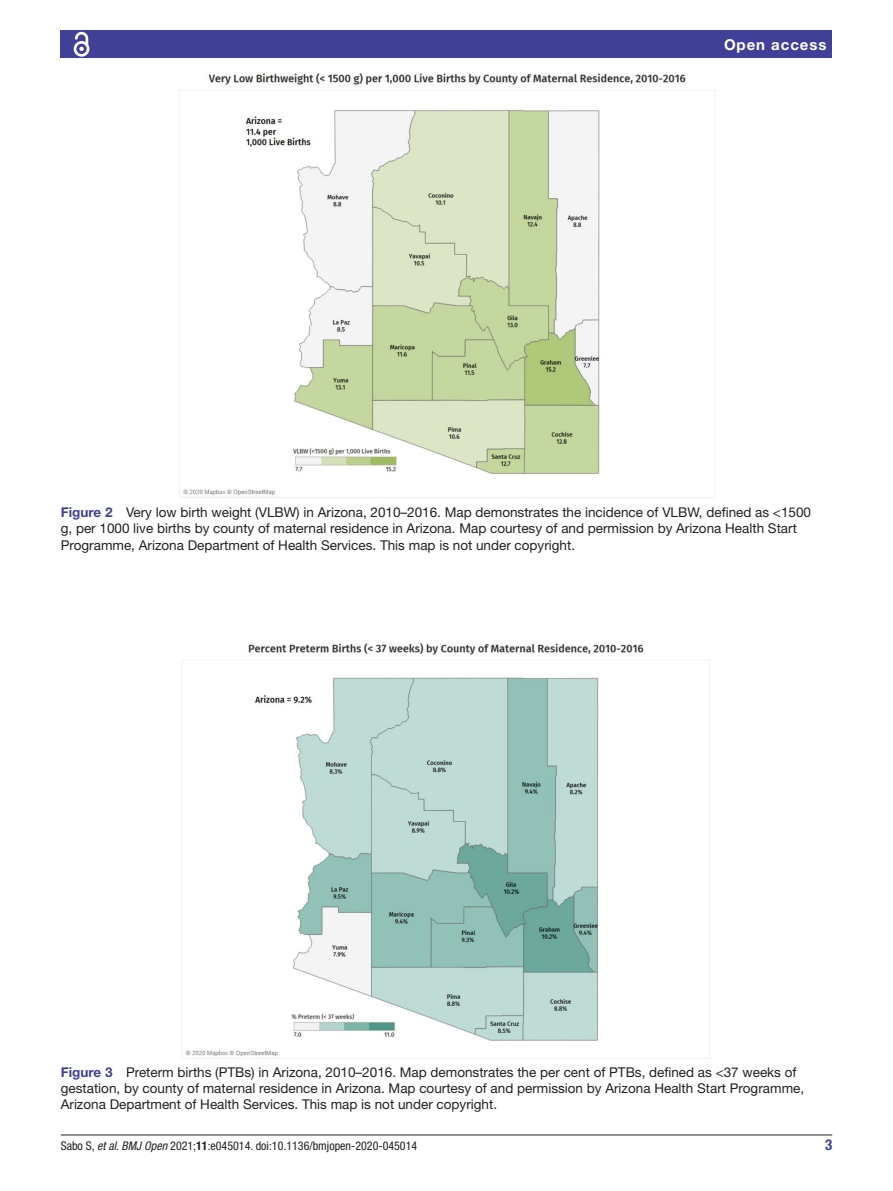
<style>
.page{position:relative;width:893px;height:1191px;background:#fff}
.page>*{position:absolute;margin:0;border:0;box-sizing:border-box;transform-origin:0 0}
.t1{font:700 15px "Helvetica Neue LT Std";letter-spacing:.065em;color:#fff}
.t2{font:700 condensed 15px "Helvetica Neue LT Std";color:#414099}
.t3{font:13.5px/16.2px "Helvetica Neue LT Std";color:#231f20}
.t4{font:condensed 12px "Helvetica Neue LT Std";color:#231f20}
.s1{font-weight:700;color:#414099}
.s2{font-style:italic}
.s3{font-weight:700}
</style>
<div class="page">
<hr style="left:61px;top:1134px;width:771px;height:1px;background:#231f20">
<div style="left:61px;top:31px;width:771px;height:27px;background:#414099"></div>
<svg style="left:73px;top:31px;width:17px;height:26px"></svg>
<img style="left:179px;top:73px;width:536px;height:425px">
<img style="left:182px;top:643px;width:528px;height:416px">
<p class="t1" style="left:724px;top:35px;width:104px">Open access</p>
<p class="t3" style="left:61px;top:504px;width:752px"><span class="s1">Figure 2</span> Very low birth weight (VLBW) in Arizona, 2010–2016. Map demonstrates the incidence of VLBW, defined as &lt;1500 g, per 1000 live births by county of maternal residence in Arizona. Map courtesy of and permission by Arizona Health Start<br>Programme, Arizona Department of Health Services. This map is not under copyright.</p>
<p class="t3" style="left:61px;top:1063px;width:745px"><span class="s1">Figure 3</span> Preterm births (PTBs) in Arizona, 2010–2016. Map demonstrates the per cent of PTBs, defined as &lt;37 weeks of gestation, by county of maternal residence in Arizona. Map courtesy of and permission by Arizona Health Start Programme,<br>Arizona Department of Health Services. This map is not under copyright.</p>
<p class="t4" style="left:61px;top:1138px;width:358px">Sabo S, <span class="s2">et al</span>. <span class="s2">BMJ Open</span> 2021;<span class="s3">11</span>:e045014. doi:10.1136/bmjopen-2020-045014</p>
<p class="t2" style="left:825px;top:1135px;width:9px">3</p>
</div>
